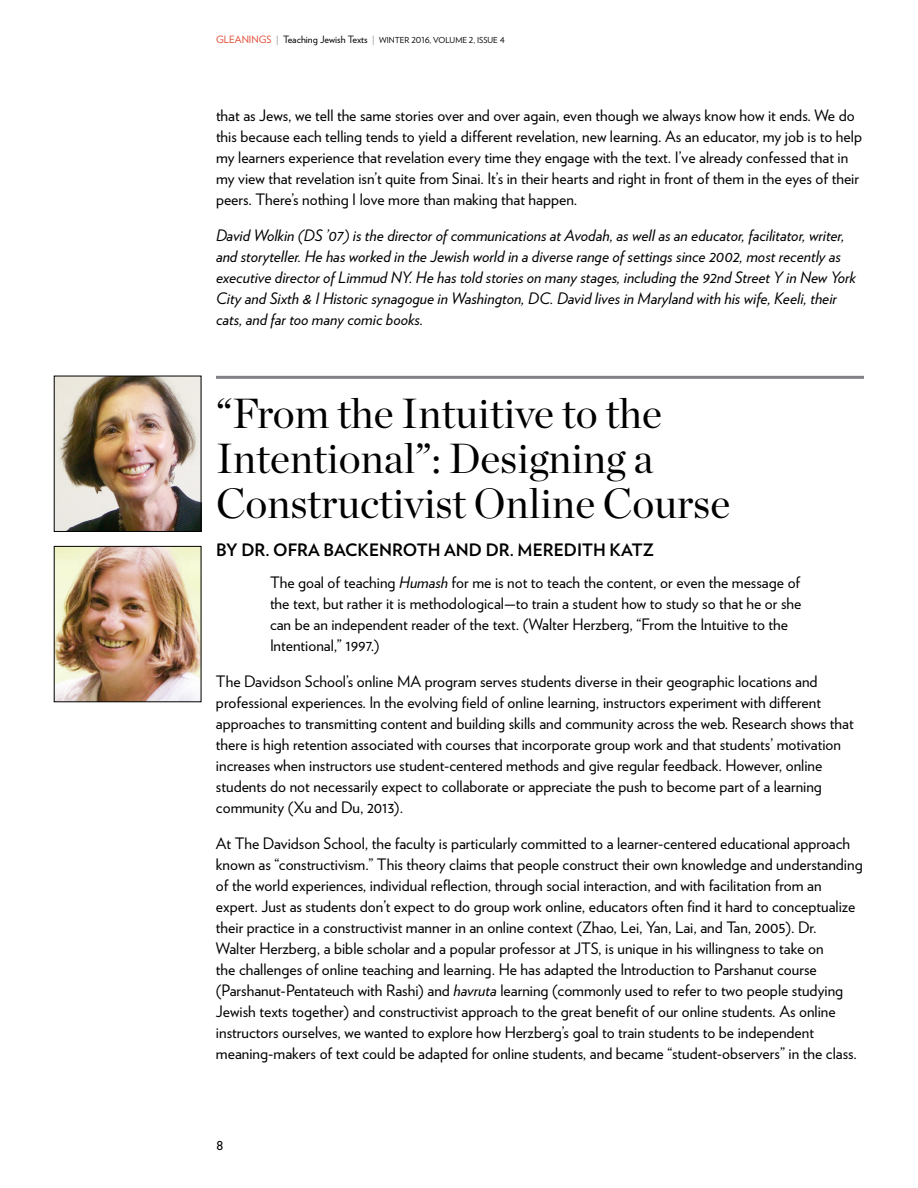
<style>
.page{position:relative;width:918px;height:1188px;background:#fff}
.page>*{position:absolute;margin:0;border:0;box-sizing:border-box;transform-origin:0 0}
.titles{font:42px/45px "Chronicle Display";color:#000}
.Names{font:700 17.1px "Verlag";color:#000}
.Body_Text{font:15.75px/21px "Verlag";color:#000}
.Body_Text-2{font:italic 15.75px/21px "Verlag";color:#000}
.t1{font:15.6px "Verlag";color:#000}
.t2{font:8.25px "Verlag";color:#000}
.s1{font-size:10.05px;color:#e1472f}
.s2{font-size:10.05px;color:#999b9e}
.s3{font-size:10.05px}
.s4{font-style:italic}
</style>
<div class="page">
<img style="left:56px;top:378px;width:143px;height:152px">
<div style="left:54px;top:376px;width:147px;height:156px;border:1px solid #000"></div>
<img style="left:56px;top:548px;width:143px;height:152px">
<div style="left:54px;top:546px;width:147px;height:156px;border:1px solid #000"></div>
<hr style="left:216px;top:376px;width:648px;height:3px;background:#808285">
<p class="t2" style="left:216px;top:34px;width:290px"><span class="s1">GLEANINGS</span> <span class="s2">|</span> <span class="s3">Teaching Jewish Texts</span> <span class="s2">|</span> WINTER 2016, VOLUME 2, ISSUE 4</p>
<p class="Body_Text" style="left:216px;top:104px;width:648px">that as Jews, we tell the same stories over and over again, even though we always know how it ends. We do this because each telling tends to yield a different revelation, new learning. As an educator, my job is to help my learners experience that revelation every time they engage with the text. I’ve already confessed that in my view that revelation isn’t quite from Sinai. It’s in their hearts and right in front of them in the eyes of their peers. There’s nothing I love more than making that happen.</p>
<p class="Body_Text-2" style="left:216px;top:223px;width:642px">David Wolkin (DS ’07) is the director of communications at Avodah, as well as an educator, facilitator, writer, and storyteller. He has worked in the Jewish world in a diverse range of settings since 2002, most recently as executive director of Limmud NY. He has told stories on many stages, including the 92nd Street Y in New York City and Sixth &amp; I Historic synagogue in Washington, DC. David lives in Maryland with his wife, Keeli, their cats, and far too many comic books.</p>
<p class="titles" style="left:216px;top:388px;width:516px">“From the Intuitive to the<br>Intentional”: Designing a<br>Constructivist Online Course</p>
<p class="Names" style="left:216px;top:537px;width:439px">BY DR. OFRA BACKENROTH AND DR. MEREDITH KATZ</p>
<p class="Body_Text" style="left:270px;top:571px;width:533px">The goal of teaching <span class="s4">Humash</span> for me is not to teach the content, or even the message of the text, but rather it is methodological—to train a student how to study so that he or she can be an independent reader of the text. (Walter Herzberg, “From the Intuitive to the Intentional,” 1997.)</p>
<p class="Body_Text" style="left:216px;top:670px;width:639px">The Davidson School’s online MA program serves students diverse in their geographic locations and professional experiences. In the evolving field of online learning, instructors experiment with different approaches to transmitting content and building skills and community across the web. Research shows that there is high retention associated with courses that incorporate group work and that students’ motivation increases when instructors use student-centered methods and give regular feedback. However, online students do not necessarily expect to collaborate or appreciate the push to become part of a learning community (Xu and Du, 2013).</p>
<p class="Body_Text" style="left:216px;top:832px;width:648px">At The Davidson School, the faculty is particularly committed to a learner-centered educational approach known as “constructivism.” This theory claims that people construct their own knowledge and understanding of the world experiences, individual reflection, through social interaction, and with facilitation from an expert. Just as students don’t expect to do group work online, educators often find it hard to conceptualize their practice in a constructivist manner in an online context (Zhao, Lei, Yan, Lai, and Tan, 2005). Dr.<br>Walter Herzberg, a bible scholar and a popular professor at JTS, is unique in his willingness to take on<br>the challenges of online teaching and learning. He has adapted the Introduction to Parshanut course (Parshanut-Pentateuch with Rashi) and <span class="s4">havruta</span> learning (commonly used to refer to two people studying Jewish texts together) and constructivist approach to the great benefit of our online students. As online instructors ourselves, we wanted to explore how Herzberg’s goal to train students to be independent meaning-makers of text could be adapted for online students, and became “student-observers” in the class.</p>
<p class="t1" style="left:216px;top:1132px;width:9px">8</p>
</div>
